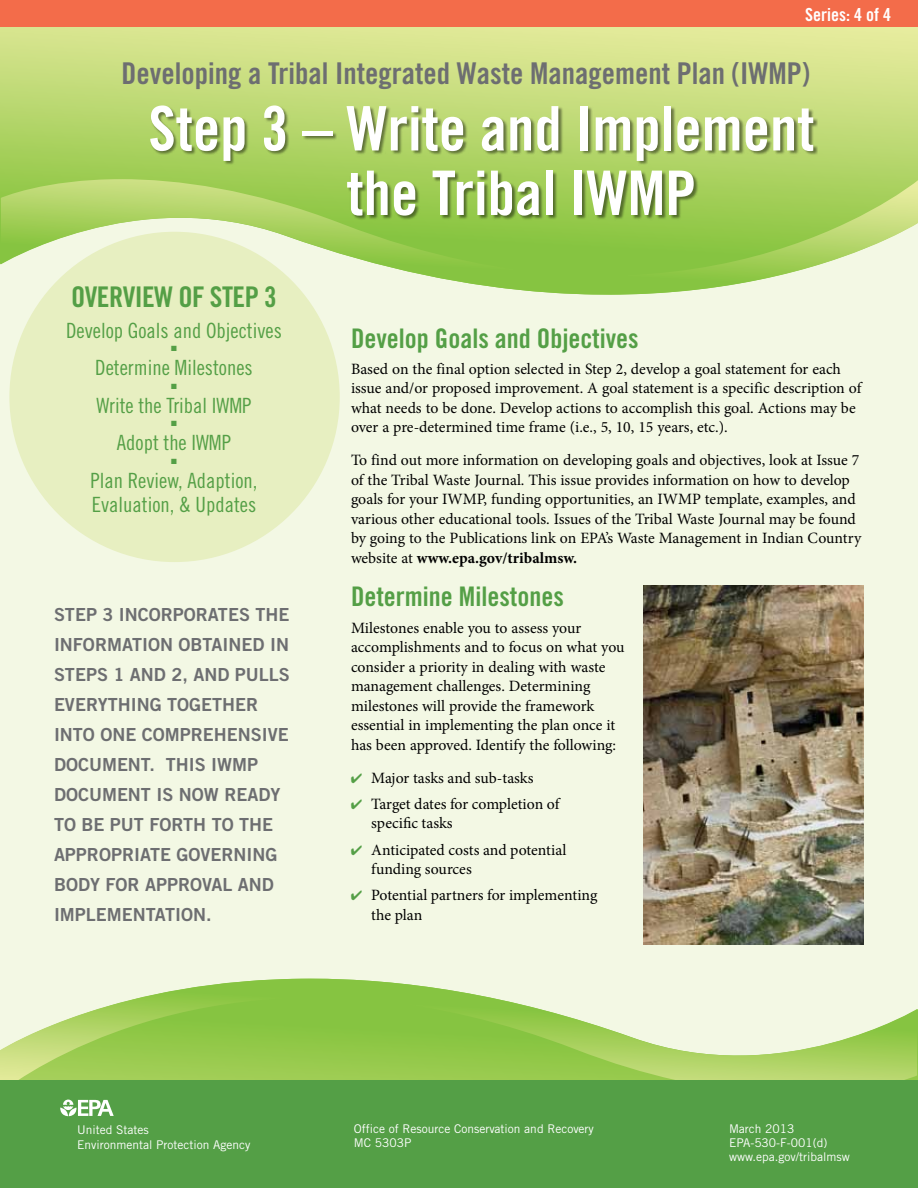
<style>
.page{position:relative;width:918px;height:1188px;background:#fff}
.page>*{position:absolute;margin:0;border:0;box-sizing:border-box;transform-origin:0 0}
.t1{font:61.5px/64.5px "Trade Gothic Bold Cond Twenty";color:#fff}
.t2{font:30px "Trade Gothic Bold Cond Twenty";color:#6d6e71}
.t3{font:28.5px "Trade Gothic Bold Cond Twenty";letter-spacing:-.02em;color:#549f46}
.t4{font:27px "Trade Gothic Bold Cond Twenty";color:#549f46}
.t5{font:21px/24px "Trade Gothic Cond Eighteen";color:#549f46}
.t6{font:18px/30px "Trade Gothic Bold Two";color:#6d6e71}
.t7{font:18px "Trade Gothic Bold Cond Twenty";color:#fff}
.t8{font:15.75px/19.5px "Minion Pro";letter-spacing:-.005em;color:#000}
.t9{font:12px/14.4px "Trade Gothic";color:#fff}
.t10{font:7.5px "Zapf Dingbats";color:#549f46}
.s1{font-weight:700}
.s2{color:#549f46}
</style>
<div class="page">
<div style="left:0;top:157px;width:918px;height:942px;background:#f3f8e4"></div>
<svg style="left:0;top:27px;width:918px;height:238px;background:#cbdf82"></svg>
<svg style="left:1px;top:179px;width:917px;height:158px"></svg>
<div style="left:9px;top:232px;width:331px;height:330px;background:#e7efc1;border-radius:50%"></div>
<div style="left:0;top:1075px;width:918px;height:113px;background:#549f46"></div>
<svg style="left:60px;top:1100px;width:54px;height:16px"></svg>
<div style="left:150px;top:105px;width:668px;height:115px;background:#000;opacity:.46"></div>
<svg style="left:0;top:935px;width:917px;height:145px"></svg>
<div style="left:0;top:0;width:918px;height:27px;background:#f36c4a"></div>
<img style="left:644px;top:585px;width:220px;height:359px">
<p class="t7" style="left:805px;top:4px;width:87px">Series: 4 of 4</p>
<h2 class="t2" style="left:121px;top:56px;width:690px">Developing a Tribal Integrated Waste Management Plan (IWMP)</h2>
<h1 class="t1" style="left:347px;top:96px;width:469px;text-indent:-198px">Step 3 – Write and Implement the Tribal IWMP</h1>
<h3 class="t3" style="left:71px;top:279px;width:207px">Overview of Step 3</h3>
<h3 class="t5" style="left:66px;top:318px;width:217px">Develop Goals and Objectives</h3>
<p class="t10" style="left:171px;top:345px;width:7px">■</p>
<h3 class="t5" style="left:95px;top:355px;width:159px">Determine Milestones</h3>
<p class="t10" style="left:171px;top:382px;width:7px">■</p>
<h3 class="t5" style="left:96px;top:393px;width:157px">Write the Tribal IWMP</h3>
<p class="t10" style="left:171px;top:420px;width:7px">■</p>
<h3 class="t5" style="left:117px;top:430px;width:116px">Adopt the IWMP</h3>
<p class="t10" style="left:171px;top:457px;width:7px">■</p>
<h3 class="t5" style="left:90px;top:468px;width:169px">Plan Review, Adaption,<br>Evaluation, &amp; Updates</h3>
<p class="t6" style="left:54px;top:599px;width:237px">STEP 3 INCORPORATES THE<br>INFORMATION OBTAINED IN<br>STEPS 1 AND 2, AND PULLS<br>EVERYTHING TOGETHER<br>INTO ONE COMPREHENSIVE<br>DOCUMENT. THIS IWMP<br>DOCUMENT IS NOW READY<br>TO BE PUT FORTH TO THE<br>APPROPRIATE GOVERNING<br>BODY FOR APPROVAL AND<br>IMPLEMENTATION.</p>
<h3 class="t4" style="left:351px;top:322px;width:289px">Develop Goals and Objectives</h3>
<p class="t8" style="left:351px;top:359px;width:512px">Based on the final option selected in Step 2, develop a goal statement for each issue and/or proposed improvement. A goal statement is a specific description of what needs to be done. Develop actions to accomplish this goal. Actions may be over a pre-determined time frame (i.e., 5, 10, 15 years, etc.).</p>
<p class="t8" style="left:351px;top:451px;width:512px">To find out more information on developing goals and objectives, look at Issue 7 of the Tribal Waste Journal. This issue provides information on how to develop goals for your IWMP, funding opportunities, an IWMP template, examples, and various other educational tools. Issues of the Tribal Waste Journal may be found by going to the Publications link on EPA’s Waste Management in Indian Country website at <span class="s1">www.epa.gov/tribalmsw.</span></p>
<h3 class="t4" style="left:351px;top:580px;width:214px">Determine Milestones</h3>
<p class="t8" style="left:351px;top:618px;width:275px">Milestones enable you to assess your accomplishments and to focus on what you consider a priority in dealing with waste management challenges. Determining milestones will provide the framework essential in implementing the plan once it has been approved. Identify the following:</p>
<p class="t8" style="left:351px;top:768px;width:184px"><span class="s2">✔</span> Major tasks and sub-tasks</p>
<p class="t8" style="left:371px;top:794px;width:190px;text-indent:-20px"><span class="s2">✔</span> Target dates for completion of specific tasks</p>
<p class="t8" style="left:371px;top:840px;width:197px;text-indent:-20px"><span class="s2">✔</span> Anticipated costs and potential funding sources</p>
<p class="t8" style="left:371px;top:886px;width:228px;text-indent:-20px"><span class="s2">✔</span> Potential partners for implementing the plan</p>
<p class="t9" style="left:77px;top:1123px;width:175px">United States<br>Environmental Protection Agency</p>
<p class="t9" style="left:729px;top:1121px;width:122px">March 2013<br>EPA-530-F-001(d) www.epa.gov/tribalmsw</p>
<p class="t9" style="left:354px;top:1121px;width:242px">Office of Resource Conservation and Recovery<br>MC 5303P</p>
</div>
